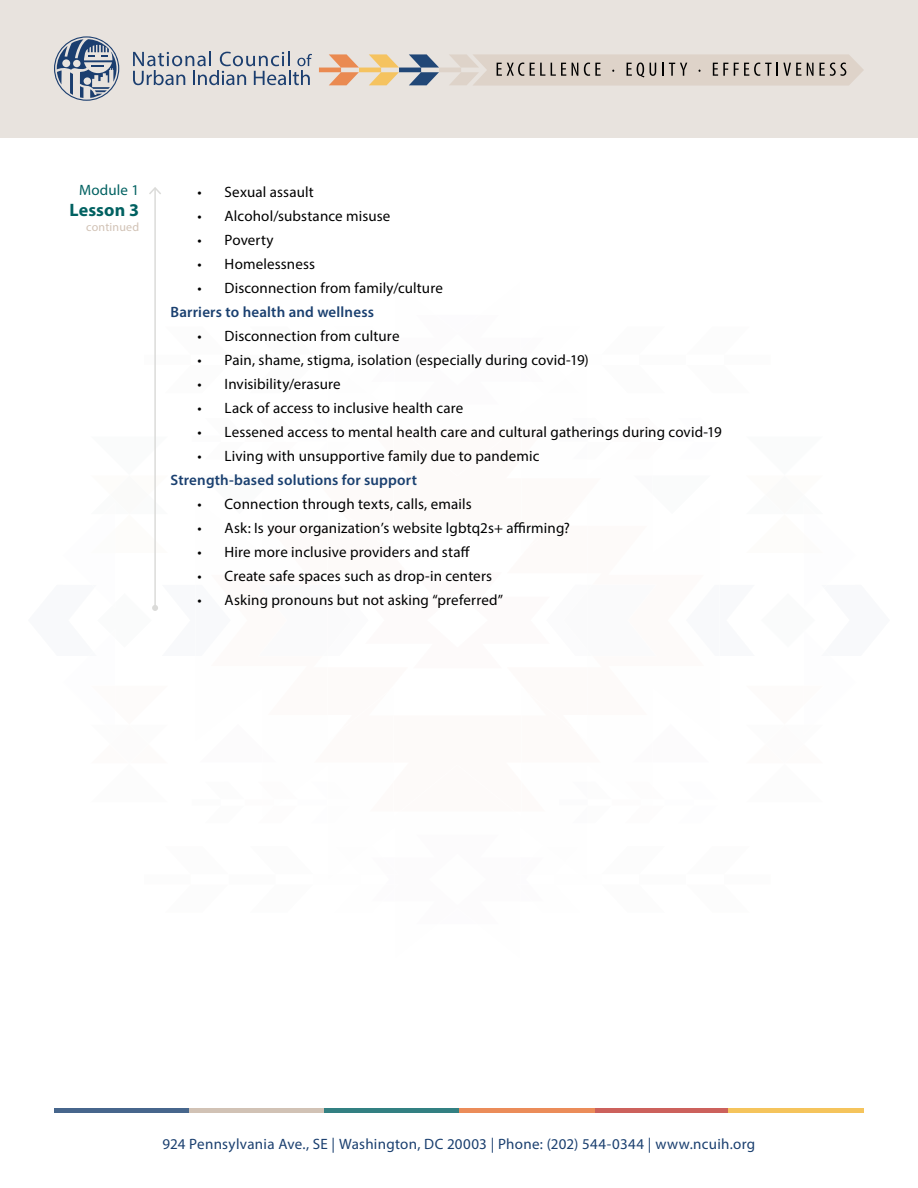
<style>
.page{position:relative;width:918px;height:1188px;background:#fff}
.page>*{position:absolute;margin:0;border:0;box-sizing:border-box;transform-origin:0 0}
.t1{font:700 18px "Myriad Pro";letter-spacing:.01em;color:#006161}
.t2{font:15px "Myriad Pro";letter-spacing:.01em;color:#000}
.t3{font:15px "Myriad Pro";letter-spacing:.02em;color:#1a3f6f}
.t4{font:600 15px "Myriad Pro";letter-spacing:.01em;color:#1a4070}
.t5{font:15px "Myriad Pro";letter-spacing:.01em;color:#006161}
.t6{font:12px "Myriad Pro";letter-spacing:.015em;color:#d1c2b5}
</style>
<div class="page">
<div style="left:0;top:0;width:918px;height:137px;background:#e8e3de"></div>
<svg style="left:133px;top:51px;width:179px;height:34px"></svg>
<svg style="left:54px;top:36px;width:65px;height:65px"></svg>
<svg style="left:319px;top:54px;width:545px;height:32px"></svg>
<div style="left:54px;top:1108px;width:135px;height:5px;background:#47668c"></div>
<div style="left:594px;top:1108px;width:135px;height:5px;background:#cc615c"></div>
<div style="left:459px;top:1108px;width:135px;height:5px;background:#eb8c59"></div>
<div style="left:729px;top:1108px;width:135px;height:5px;background:#f5c45c"></div>
<div style="left:189px;top:1108px;width:135px;height:5px;background:#d1c2b5"></div>
<div style="left:324px;top:1108px;width:135px;height:5px;background:#338082"></div>
<hr style="left:154px;top:188px;width:2px;height:420px;background:#dbdbd9">
<svg style="left:149px;top:187px;width:12px;height:9px"></svg>
<p class="t5" style="left:79px;top:181px;width:62px">Module 1</p>
<p class="t1" style="left:69px;top:198px;width:71px">Lesson 3</p>
<p class="t6" style="left:86px;top:220px;width:55px">continued</p>
<p class="t2" style="left:198px;top:182px;width:118px">• Sexual assault</p>
<p class="t2" style="left:198px;top:206px;width:194px">• Alcohol/substance misuse</p>
<p class="t2" style="left:198px;top:230px;width:78px">• Poverty</p>
<p class="t2" style="left:198px;top:254px;width:119px">• Homelessness</p>
<p class="t2" style="left:198px;top:278px;width:247px">• Disconnection from family/culture</p>
<p class="t4" style="left:171px;top:302px;width:205px">Barriers to health and wellness</p>
<p class="t2" style="left:198px;top:326px;width:203px">• Disconnection from culture</p>
<p class="t2" style="left:198px;top:350px;width:393px">• Pain, shame, stigma, isolation (especially during covid-19)</p>
<p class="t2" style="left:198px;top:374px;width:145px">• Invisibility/erasure</p>
<p class="t2" style="left:198px;top:398px;width:267px">• Lack of access to inclusive health care</p>
<p class="t2" style="left:198px;top:422px;width:526px">• Lessened access to mental health care and cultural gatherings during covid-19</p>
<p class="t2" style="left:198px;top:446px;width:343px">• Living with unsupportive family due to pandemic</p>
<p class="t4" style="left:171px;top:470px;width:248px">Strength-based solutions for support</p>
<p class="t2" style="left:198px;top:494px;width:276px">• Connection through texts, calls, emails</p>
<p class="t2" style="left:198px;top:518px;width:374px">• Ask: Is your organization’s website lgbtq2s+ affirming?</p>
<p class="t2" style="left:198px;top:542px;width:274px">• Hire more inclusive providers and staff</p>
<p class="t2" style="left:198px;top:566px;width:296px">• Create safe spaces such as drop-in centers</p>
<p class="t2" style="left:198px;top:590px;width:307px">• Asking pronouns but not asking “preferred”</p>
<p class="t3" style="left:163px;top:1135px;width:594px">924 Pennsylvania Ave., SE | Washington, DC 20003 | Phone: (202) 544-0344 | www.ncuih.org</p>
</div>
